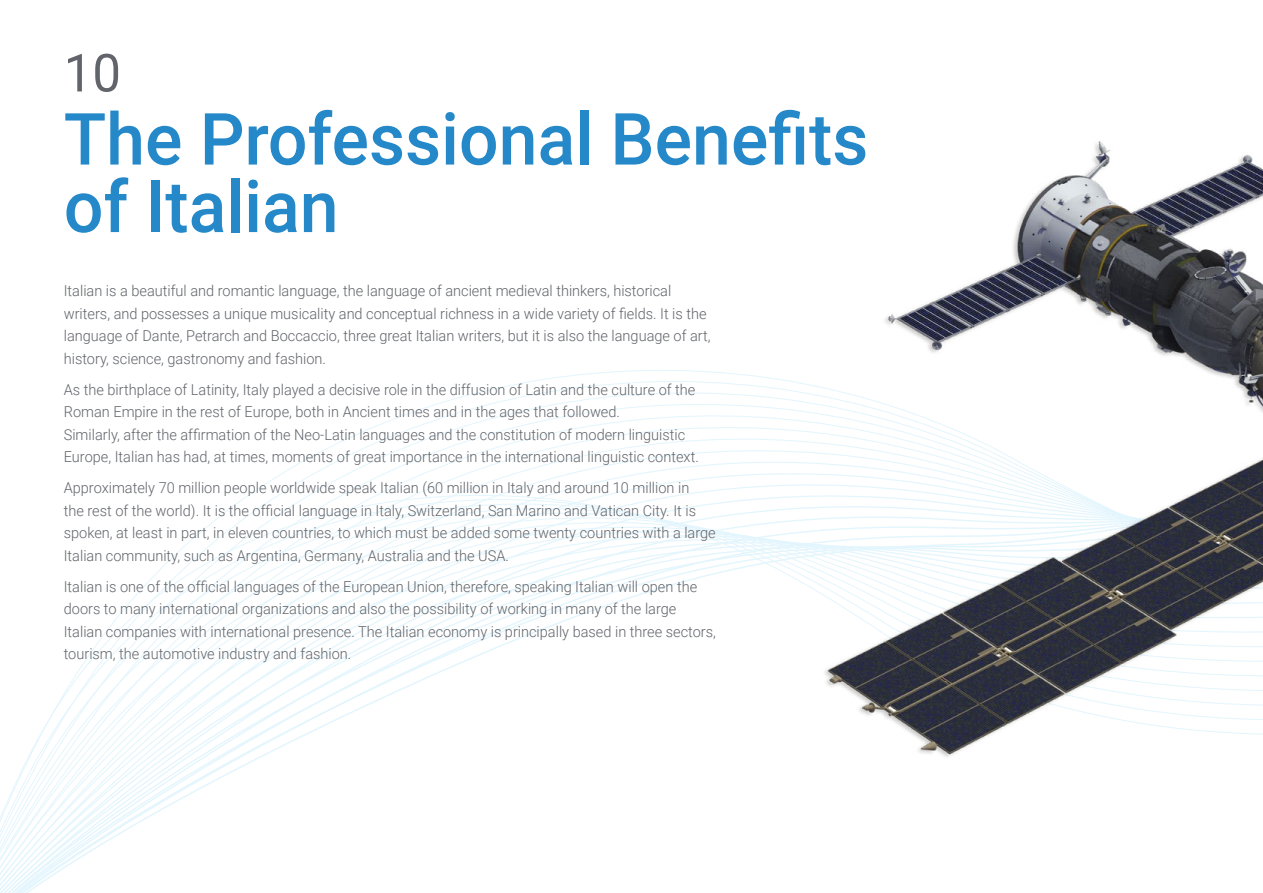
<style>
.page{position:relative;width:1263px;height:893px;background:#fff}
.page>*{position:absolute;margin:0;border:0;box-sizing:border-box;transform-origin:0 0}
.t1{font:500 72px/67.5px "Roboto";color:#2488c9}
.t2{font:52.5px "Roboto";color:#61646a}
.t3{font:300 15px/22.5px "Roboto";color:#61646a}
</style>
<div class="page">
<svg style="left:0;top:370px;width:809px;height:523px"></svg>
<img style="left:809px;top:141px;width:454px;height:616px">
<h2 class="t2" style="left:64px;top:36px;width:59px">10</h2>
<h1 class="t1" style="left:64px;top:103px;width:806px">The Professional Benefits of Italian</h1>
<p class="t3" style="left:64px;top:279px;width:648px">Italian is a beautiful and romantic language, the language of ancient medieval thinkers, historical writers, and possesses a unique musicality and conceptual richness in a wide variety of fields. It is the language of Dante, Petrarch and Boccaccio, three great Italian writers, but it is also the language of art, history, science, gastronomy and fashion.</p>
<p class="t3" style="left:64px;top:378px;width:636px">As the birthplace of Latinity, Italy played a decisive role in the diffusion of Latin and the culture of the Roman Empire in the rest of Europe, both in Ancient times and in the ages that followed.<br>Similarly, after the affirmation of the Neo-Latin languages and the constitution of modern linguistic Europe, Italian has had, at times, moments of great importance in the international linguistic context.</p>
<p class="t3" style="left:64px;top:476px;width:653px">Approximately 70 million people worldwide speak Italian (60 million in Italy and around 10 million in<br>the rest of the world). It is the official language in Italy, Switzerland, San Marino and Vatican City. It is spoken, at least in part, in eleven countries, to which must be added some twenty countries with a large Italian community, such as Argentina, Germany, Australia and the USA.</p>
<p class="t3" style="left:64px;top:575px;width:654px">Italian is one of the official languages of the European Union, therefore, speaking Italian will open the doors to many international organizations and also the possibility of working in many of the large Italian companies with international presence. The Italian economy is principally based in three sectors, tourism, the automotive industry and fashion.</p>
</div>
